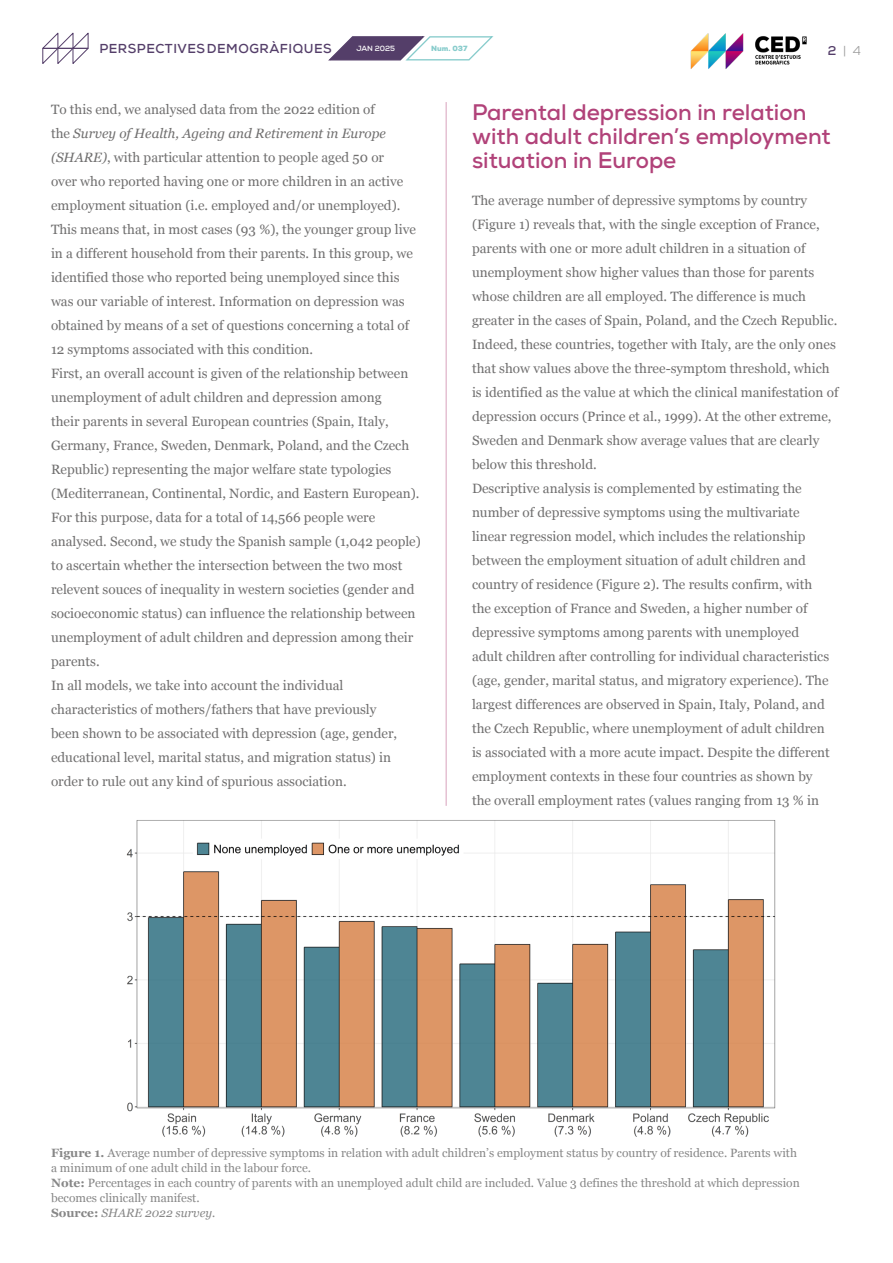
<style>
.page{position:relative;width:893px;height:1263px;background:#fff}
.page>*{position:absolute;margin:0;border:0;box-sizing:border-box;transform-origin:0 0}
.t1{font:700 22.5px/24px "Nexa";color:#b14279}
.t2{font:13.5px/24px "Georgia";color:#706f6f}
.t3{font:700 13.05px "Nexa";letter-spacing:.04em;color:#543e69}
.t4{font:12.75px "Nexa";color:#9c9c9c}
.t5{font:12px/15px "Georgia";color:#878787}
.t6{font:700 7.5px "Nexa";color:#fff}
.t7{font:900 7.5px "Nexa";color:#8cc}
.s1{font-weight:700;color:#543e69}
.s2{font-style:italic}
.s3{font-weight:700}
</style>
<div class="page">
<hr style="left:446px;top:102px;width:1px;height:704px;background:#b14279">
<img style="left:690px;top:33px;width:117px;height:36px">
<img style="left:126px;top:820px;width:650px;height:317px">
<svg style="left:328px;top:36px;width:166px;height:25px"></svg>
<svg style="left:42px;top:32px;width:47px;height:32px"></svg>
<p class="t3" style="left:99px;top:40px;width:234px">PERSPECTIVES DEMOGRÀFIQUES</p>
<p class="t6" style="left:356px;top:43px;width:40px">JAN 2025</p>
<p class="t7" style="left:431px;top:43px;width:38px">Num. 037</p>
<p class="t4" style="left:828px;top:43px;width:35px"><span class="s1">2</span> | 4</p>
<p class="t2" style="left:51px;top:96px;width:371px">To this end, we analysed data from the 2022 edition of<br>the <span class="s2">Survey of Health, Ageing and Retirement in Europe (SHARE)</span>, with particular attention to people aged 50 or<br>over who reported having one or more children in an active employment situation (i.e. employed and/or unemployed).<br>This means that, in most cases (93 %), the younger group live in a different household from their parents. In this group, we identified those who reported being unemployed since this was our variable of interest. Information on depression was obtained by means of a set of questions concerning a total of 12 symptoms associated with this condition.<br>First, an overall account is given of the relationship between unemployment of adult children and depression among<br>their parents in several European countries (Spain, Italy, Germany, France, Sweden, Denmark, Poland, and the Czech Republic) representing the major welfare state typologies (Mediterranean, Continental, Nordic, and Eastern European).<br>For this purpose, data for a total of 14,566 people were analysed. Second, we study the Spanish sample (1,042 people) to ascertain whether the intersection between the two most relevent souces of inequality in western societies (gender and socioeconomic status) can influence the relationship between unemployment of adult children and depression among their parents.<br>In all models, we take into account the individual characteristics of mothers/fathers that have previously<br>been shown to be associated with depression (age, gender, educational level, marital status, and migration status) in order to rule out any kind of spurious association.</p>
<h1 class="t1" style="left:472px;top:100px;width:360px">Parental depression in relation with adult children’s employment situation in Europe</h1>
<p class="t2" style="left:472px;top:188px;width:368px">The average number of depressive symptoms by country (Figure 1) reveals that, with the single exception of France, parents with one or more adult children in a situation of unemployment show higher values than those for parents whose children are all employed. The difference is much greater in the cases of Spain, Poland, and the Czech Republic.<br>Indeed, these countries, together with Italy, are the only ones that show values above the three-symptom threshold, which is identified as the value at which the clinical manifestation of depression occurs (Prince et al., 1999). At the other extreme, Sweden and Denmark show average values that are clearly below this threshold.<br>Descriptive analysis is complemented by estimating the number of depressive symptoms using the multivariate<br>linear regression model, which includes the relationship between the employment situation of adult children and country of residence (Figure 2). The results confirm, with<br>the exception of France and Sweden, a higher number of depressive symptoms among parents with unemployed<br>adult children after controlling for individual characteristics (age, gender, marital status, and migratory experience). The largest differences are observed in Spain, Italy, Poland, and the Czech Republic, where unemployment of adult children<br>is associated with a more acute impact. Despite the different employment contexts in these four countries as shown by<br>the overall employment rates (values ranging from 13 % in</p>
<p class="t5" style="left:51px;top:1145px;width:750px"><span class="s3">Figure 1.</span> Average number of depressive symptoms in relation with adult children’s employment status by country of residence. Parents with a minimum of one adult child in the labour force.<br><span class="s3">Note:</span> Percentages in each country of parents with an unemployed adult child are included. Value 3 defines the threshold at which depression becomes clinically manifest.<br><span class="s3">Source:</span> <span class="s2">SHARE 2022 survey.</span></p>
</div>
